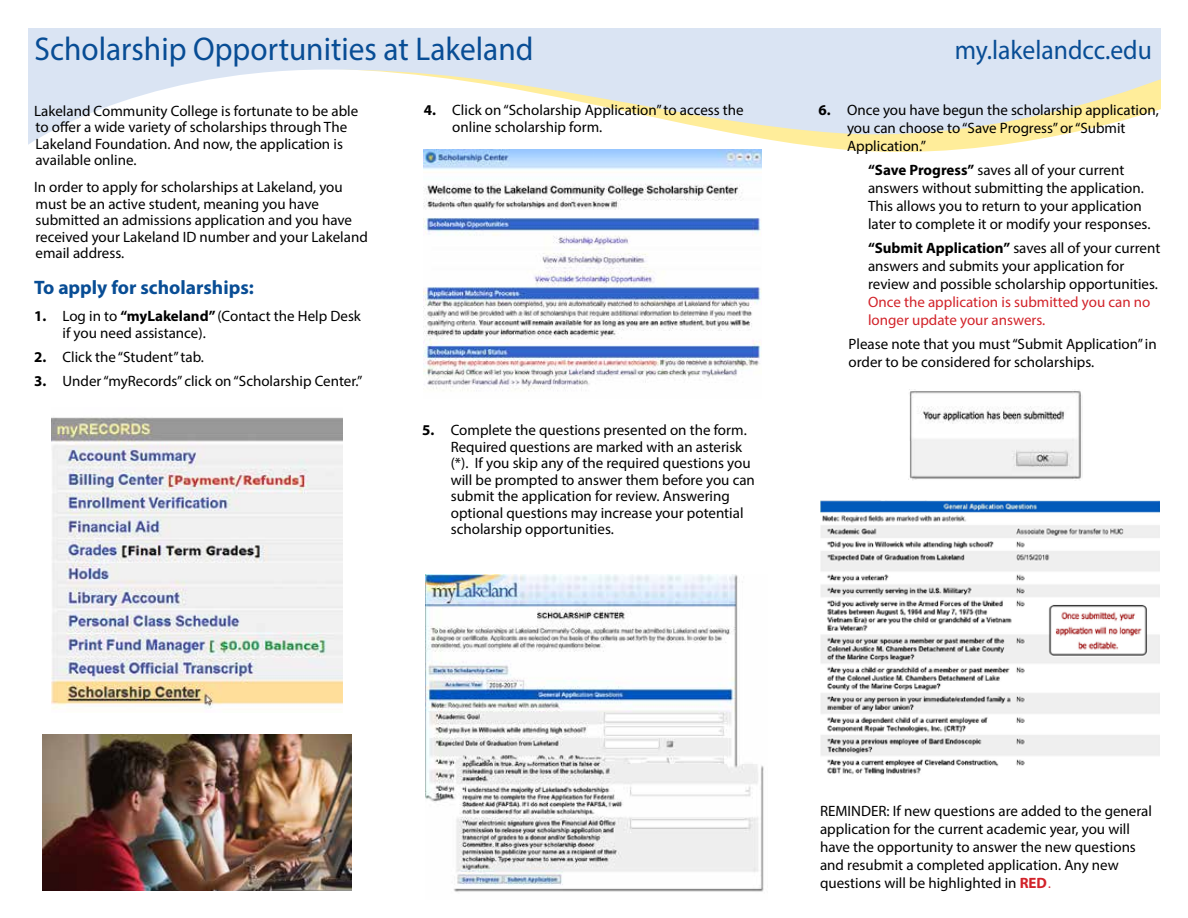
<style>
.page{position:relative;width:1188px;height:918px;background:#fff}
.page>*{position:absolute;margin:0;border:0;box-sizing:border-box;transform-origin:0 0}
.t1{font:33px "Myriad Pro";color:#084d95;scale:.95 1}
.t2{font:27px "Myriad Pro";color:#084d95;scale:.95 1}
.t3{font:700 19.5px "Myriad Pro";color:#084d95}
.t4{font:15px/16.5px "Myriad Pro";color:#000}
.t5{font:15px/18px "Myriad Pro";color:#d2232a}
.s1{font-weight:700}
.s2{font-weight:700;color:#d2232a}
.s3{font-family:"Times";color:#d2232a}
</style>
<div class="page">
<svg style="left:423px;top:149px;width:539px;height:18px"></svg>
<svg style="left:28px;top:28px;width:1132px;height:121px"></svg>
<img style="left:51px;top:417px;width:292px;height:292px">
<img style="left:42px;top:734px;width:310px;height:157px">
<img style="left:424px;top:150px;width:337px;height:241px">
<img style="left:425px;top:575px;width:339px;height:317px">
<img style="left:908px;top:391px;width:173px;height:90px">
<img style="left:820px;top:500px;width:340px;height:275px">
<h1 class="t1" style="left:34px;top:29px;width:527px">Scholarship Opportunities at Lakeland</h1>
<h2 class="t2" style="left:955px;top:33px;width:209px">my.lakelandcc.edu</h2>
<p class="t4" style="left:34px;top:102px;width:326px">Lakeland Community College is fortunate to be able to offer a wide variety of scholarships through The Lakeland Foundation. And now, the application is available online.</p>
<p class="t4" style="left:34px;top:179px;width:335px">In order to apply for scholarships at Lakeland, you must be an active student, meaning you have submitted an admissions application and you have received your Lakeland ID number and your Lakeland email address.</p>
<h3 class="t3" style="left:34px;top:275px;width:221px">To apply for scholarships:</h3>
<p class="t4" style="left:63px;top:308px;width:300px;text-indent:-28px"><span class="s1">1.</span> Log in to <span class="s1">“myLakeland”</span> (Contact the Help Desk if you need assistance).</p>
<p class="t4" style="left:34px;top:348px;width:172px"><span class="s1">2.</span> Click the “Student” tab.</p>
<p class="t4" style="left:34px;top:372px;width:330px"><span class="s1">3.</span> Under “myRecords” click on “Scholarship Center.”</p>
<p class="t4" style="left:847px;top:101px;width:313px;line-height:18px;text-indent:-28px"><span class="s1">6.</span> Once you have begun the scholarship application, you can choose to “Save Progress” or “Submit<br>Application.”</p>
<p class="t4" style="left:868px;top:161px;width:284px;line-height:18px"><span class="s1">“Save Progress”</span> saves all of your current answers without submitting the application.<br>This allows you to return to your application later to complete it or modify your responses.</p>
<p class="t4" style="left:868px;top:239px;width:294px;line-height:18px"><span class="s1">“Submit Application”</span> saves all of your current answers and submits your application for review and possible scholarship opportunities.</p>
<p class="t5" style="left:868px;top:293px;width:284px">Once the application is submitted you can no longer update your answers.</p>
<p class="t4" style="left:849px;top:335px;width:310px;line-height:18px">Please note that you must “Submit Application” in order to be considered for scholarships.</p>
<p class="t4" style="left:452px;top:102px;width:293px;text-indent:-28px"><span class="s1">4.</span> Click on “Scholarship Application” to access the online scholarship form.</p>
<p class="t4" style="left:451px;top:422px;width:306px;text-indent:-28px"><span class="s1">5.</span> Complete the questions presented on the form.<br>Required questions are marked with an asterisk (*). If you skip any of the required questions you will be prompted to answer them before you can submit the application for review. Answering optional questions may increase your potential scholarship opportunities.</p>
<p class="t4" style="left:820px;top:801px;width:333px;line-height:18px">REMINDER: If new questions are added to the general application for the current academic year, you will have the opportunity to answer the new questions and resubmit a completed application. Any new questions will be highlighted in <span class="s2">RED</span><span class="s3">.</span></p>
</div>
